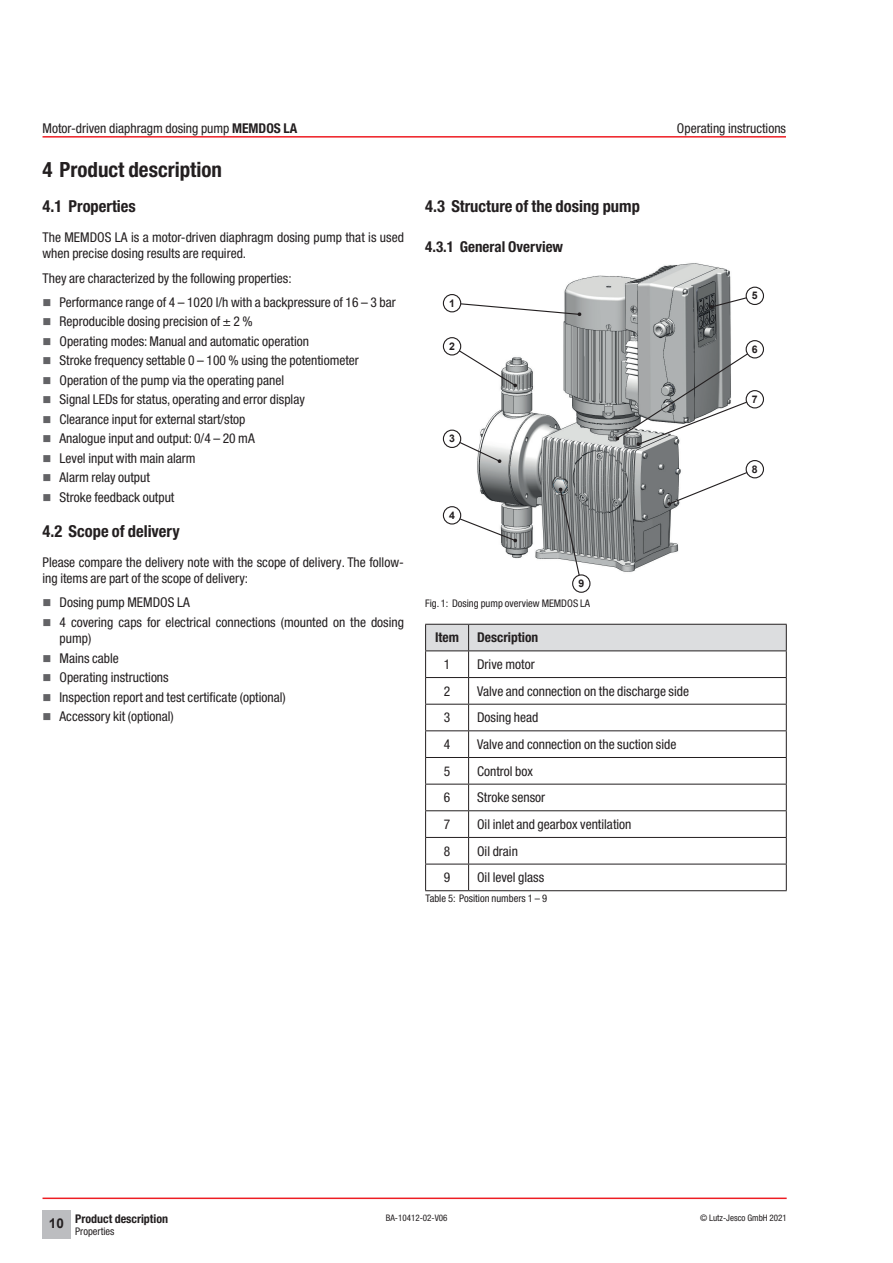
<style>
.page{position:relative;width:893px;height:1263px;background:#fff}
.page>*{position:absolute;margin:0;border:0;box-sizing:border-box;transform-origin:0 0}
.t1{font:700 condensed 21px "Helvetica Neue LT Pro";color:#231f20}
.t2{font:700 condensed 16.5px "Helvetica Neue LT Pro";color:#231f20}
.t3{font:700 condensed 15px "Helvetica Neue LT Pro";color:#231f20}
.t4{font:condensed 13.5px/16.5px "Helvetica Neue LT Pro";color:#231f20}
.t5{font:700 condensed 13.5px "Helvetica Neue LT Pro";color:#231f20}
.t6{font:700 13.5px "Arial";color:#231f20}
.t7{font:700 condensed 12px "Helvetica Neue LT Pro";color:#231f20}
.t8{font:condensed 10.5px "Helvetica Neue LT Pro";color:#231f20}
.t9{font:700 10.5px "Arial";color:#231f20}
.t10{font:condensed 9px "Helvetica Neue LT Pro";color:#231f20}
.s1{font-weight:700}
.s2{color:#636366}
</style>
<div class="page">
<div style="left:43px;top:1210px;width:28px;height:29px;background:#bcbdc0"></div>
<hr style="left:43px;top:1197px;width:744px;height:2px;background:#ee1d23">
<hr style="left:43px;top:136px;width:743px;height:2px;background:#ee1d23">
<img style="left:477px;top:263px;width:254px;height:314px">
<hr style="left:425px;top:890px;width:44px;height:1px;background:#231f20">
<hr style="left:469px;top:890px;width:318px;height:1px;background:#231f20">
<svg style="left:425px;top:624px;width:362px;height:266px"></svg>
<hr style="left:425px;top:757px;width:44px;height:1px;background:#231f20">
<hr style="left:469px;top:757px;width:318px;height:1px;background:#231f20">
<svg style="left:455px;top:437px;width:46px;height:26px"></svg>
<div style="left:443px;top:430px;width:18px;height:17px;background:#fff;border-radius:50%"></div>
<div style="left:443px;top:430px;width:18px;height:18px;border:1px solid #231f20;border-radius:50%"></div>
<svg style="left:451px;top:514px;width:66px;height:28px"></svg>
<div style="left:443px;top:507px;width:18px;height:17px;background:#fff;border-radius:50%"></div>
<div style="left:443px;top:506px;width:18px;height:18px;border:1px solid #231f20;border-radius:50%"></div>
<svg style="left:559px;top:488px;width:23px;height:91px"></svg>
<div style="left:573px;top:575px;width:17px;height:17px;background:#fff;border-radius:50%"></div>
<div style="left:572px;top:574px;width:18px;height:19px;border:1px solid #231f20;border-radius:50%"></div>
<div style="left:746px;top:390px;width:18px;height:18px;border:1px solid #231f20;border-radius:50%"></div>
<svg style="left:710px;top:294px;width:42px;height:15px"></svg>
<div style="left:746px;top:287px;width:17px;height:17px;background:#fff;border-radius:50%"></div>
<div style="left:746px;top:287px;width:18px;height:18px;border:1px solid #231f20;border-radius:50%"></div>
<svg style="left:667px;top:468px;width:89px;height:38px"></svg>
<div style="left:746px;top:461px;width:17px;height:17px;background:#fff;border-radius:50%"></div>
<div style="left:746px;top:460px;width:18px;height:18px;border:1px solid #231f20;border-radius:50%"></div>
<svg style="left:450px;top:345px;width:67px;height:42px"></svg>
<div style="left:443px;top:338px;width:18px;height:17px;background:#fff;border-radius:50%"></div>
<div style="left:443px;top:337px;width:18px;height:18px;border:1px solid #231f20;border-radius:50%"></div>
<svg style="left:451px;top:302px;width:130px;height:14px"></svg>
<div style="left:443px;top:295px;width:18px;height:17px;background:#fff;border-radius:50%"></div>
<div style="left:443px;top:294px;width:18px;height:18px;border:1px solid #231f20;border-radius:50%"></div>
<svg style="left:615px;top:348px;width:142px;height:98px"></svg>
<div style="left:746px;top:341px;width:17px;height:17px;background:#fff;border-radius:50%"></div>
<div style="left:746px;top:340px;width:18px;height:18px;border:1px solid #231f20;border-radius:50%"></div>
<p class="t4" style="left:43px;top:120px;width:256px">Motor-driven diaphragm dosing pump <span class="s1">MEMDOS LA</span></p>
<p class="t4" style="left:677px;top:120px;width:111px">Operating instructions</p>
<h1 class="t1" style="left:43px;top:157px;width:181px">4 Product description</h1>
<p class="t2" style="left:43px;top:196px;width:95px">4.1 Properties</p>
<p class="t4" style="left:43px;top:228px;width:363px">The MEMDOS LA is a motor-driven diaphragm dosing pump that is used when precise dosing results are required.</p>
<p class="t4" style="left:43px;top:270px;width:251px">They are characterized by the following properties:</p>
<p class="t4" style="left:43px;top:294px;width:355px"><span class="s2">■</span> Performance range of 4 – 1020 l/h with a backpressure of 16 – 3 bar</p>
<p class="t4" style="left:43px;top:313px;width:212px"><span class="s2">■</span> Reproducible dosing precision of ± 2 %</p>
<p class="t4" style="left:43px;top:333px;width:268px"><span class="s2">■</span> Operating modes: Manual and automatic operation</p>
<p class="t4" style="left:43px;top:352px;width:318px"><span class="s2">■</span> Stroke frequency settable 0 – 100 % using the potentiometer</p>
<p class="t4" style="left:43px;top:372px;width:243px"><span class="s2">■</span> Operation of the pump via the operating panel</p>
<p class="t4" style="left:43px;top:391px;width:264px"><span class="s2">■</span> Signal LEDs for status, operating and error display</p>
<p class="t4" style="left:43px;top:411px;width:205px"><span class="s2">■</span> Clearance input for external start/stop</p>
<p class="t4" style="left:43px;top:430px;width:214px"><span class="s2">■</span> Analogue input and output: 0/4 – 20 mA</p>
<p class="t4" style="left:43px;top:450px;width:155px"><span class="s2">■</span> Level input with main alarm</p>
<p class="t4" style="left:43px;top:469px;width:109px"><span class="s2">■</span> Alarm relay output</p>
<p class="t4" style="left:43px;top:489px;width:133px"><span class="s2">■</span> Stroke feedback output</p>
<p class="t2" style="left:43px;top:522px;width:139px">4.2 Scope of delivery</p>
<p class="t4" style="left:43px;top:554px;width:363px">Please compare the delivery note with the scope of delivery. The follow&shy;ing items are part of the scope of delivery:</p>
<p class="t4" style="left:43px;top:594px;width:149px"><span class="s2">■</span> Dosing pump MEMDOS LA</p>
<p class="t4" style="left:60px;top:613px;width:346px;text-indent:-17px"><span class="s2">■</span> 4 covering caps for electrical connections (mounted on the dosing pump)</p>
<p class="t4" style="left:43px;top:649px;width:78px"><span class="s2">■</span> Mains cable</p>
<p class="t4" style="left:43px;top:669px;width:128px"><span class="s2">■</span> Operating instructions</p>
<p class="t4" style="left:43px;top:688px;width:245px"><span class="s2">■</span> Inspection report and test certificate (optional)</p>
<p class="t4" style="left:43px;top:708px;width:133px"><span class="s2">■</span> Accessory kit (optional)</p>
<p class="t2" style="left:425px;top:196px;width:216px">4.3 Structure of the dosing pump</p>
<p class="t3" style="left:425px;top:238px;width:139px">4.3.1 General Overview</p>
<p class="t9" style="left:752px;top:288px;width:7px">5</p>
<p class="t9" style="left:449px;top:295px;width:7px">1</p>
<p class="t9" style="left:449px;top:339px;width:7px">2</p>
<p class="t9" style="left:752px;top:342px;width:7px">6</p>
<p class="t9" style="left:752px;top:392px;width:7px">7</p>
<p class="t9" style="left:449px;top:431px;width:7px">3</p>
<p class="t9" style="left:752px;top:461px;width:7px">8</p>
<p class="t9" style="left:449px;top:508px;width:7px">4</p>
<p class="t9" style="left:578px;top:576px;width:7px">9</p>
<p class="t8" style="left:425px;top:597px;width:166px">Fig. 1: Dosing pump overview MEMDOS LA</p>
<p class="t5" style="left:435px;top:630px;width:25px">Item</p>
<p class="t5" style="left:477px;top:630px;width:63px">Description</p>
<p class="t4" style="left:444px;top:656px;width:8px">1</p>
<p class="t4" style="left:477px;top:656px;width:59px">Drive motor</p>
<p class="t4" style="left:444px;top:682px;width:8px">2</p>
<p class="t4" style="left:477px;top:682px;width:213px">Valve and connection on the discharge side</p>
<p class="t4" style="left:444px;top:709px;width:8px">3</p>
<p class="t4" style="left:477px;top:709px;width:63px">Dosing head</p>
<p class="t4" style="left:444px;top:736px;width:8px">4</p>
<p class="t4" style="left:477px;top:736px;width:201px">Valve and connection on the suction side</p>
<p class="t4" style="left:444px;top:762px;width:8px">5</p>
<p class="t4" style="left:477px;top:762px;width:57px">Control box</p>
<p class="t4" style="left:444px;top:789px;width:8px">6</p>
<p class="t4" style="left:477px;top:789px;width:70px">Stroke sensor</p>
<p class="t4" style="left:444px;top:816px;width:8px">7</p>
<p class="t4" style="left:477px;top:816px;width:156px">Oil inlet and gearbox ventilation</p>
<p class="t4" style="left:444px;top:842px;width:8px">8</p>
<p class="t4" style="left:477px;top:842px;width:42px">Oil drain</p>
<p class="t4" style="left:444px;top:869px;width:8px">9</p>
<p class="t4" style="left:477px;top:869px;width:69px">Oil level glass</p>
<p class="t8" style="left:426px;top:892px;width:123px">Table 5: Position numbers 1 – 9</p>
<p class="t6" style="left:49px;top:1214px;width:17px">10</p>
<p class="t7" style="left:75px;top:1212px;width:94px">Product description</p>
<p class="t8" style="left:75px;top:1225px;width:41px">Properties</p>
<p class="t10" style="left:386px;top:1212px;width:63px">BA-10412-02-V06</p>
<p class="t10" style="left:700px;top:1212px;width:88px">© Lutz-Jesco GmbH 2021</p>
</div>
